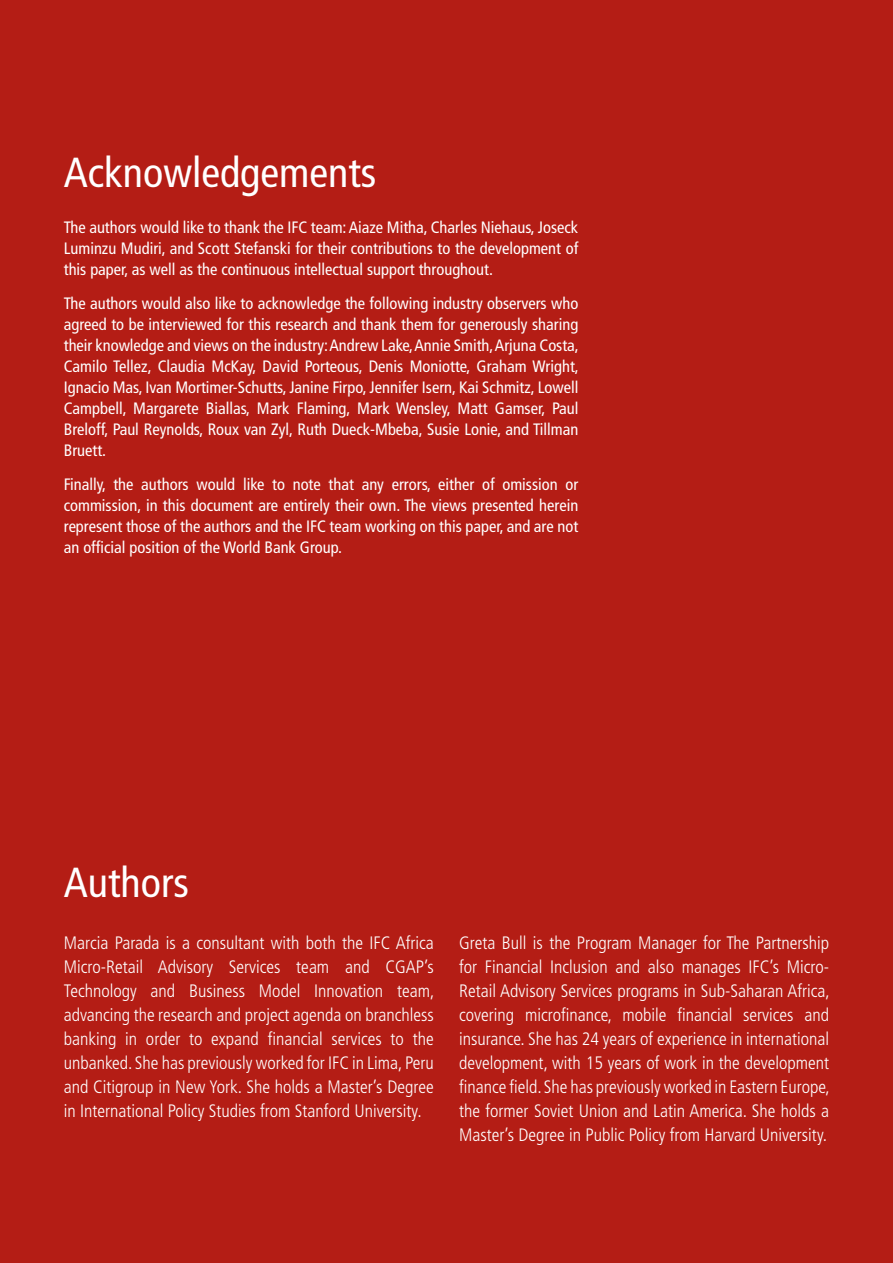
<style>
.page{position:relative;width:893px;height:1263px;background:#b41d15}
.page>*{position:absolute;margin:0;border:0;box-sizing:border-box;transform-origin:0 0}
.Heading_1{font:condensed 42px "Frutiger";color:#fff}
.main_body{font:300 condensed 18px/24px "Frutiger";color:#fff;text-align:justify}
.SIDE{font:condensed 16.5px/21px "Frutiger";color:#fff;text-align:justify}
</style>
<div class="page">
<p class="Heading_1" style="left:64px;top:148px;width:314px">Acknowledgements</p>
<p class="SIDE" style="left:64px;top:217px;width:516px">The authors would like to thank the IFC team: Aiaze Mitha, Charles Niehaus, Joseck Luminzu Mudiri, and Scott Stefanski for their contributions to the development of this paper, as well as the continuous intellectual support throughout.</p>
<p class="SIDE" style="left:64px;top:293px;width:517px">The authors would also like to acknowledge the following industry observers who agreed to be interviewed for this research and thank them for generously sharing their knowledge and views on the industry: Andrew Lake, Annie Smith, Arjuna Costa, Camilo Tellez, Claudia McKay, David Porteous, Denis Moniotte, Graham Wright, Ignacio Mas, Ivan Mortimer-Schutts, Janine Firpo, Jennifer Isern, Kai Schmitz, Lowell Campbell, Margarete Biallas, Mark Flaming, Mark Wensley, Matt Gamser, Paul Breloff, Paul Reynolds, Roux van Zyl, Ruth Dueck-Mbeba, Susie Lonie, and Tillman Bruett.</p>
<p class="SIDE" style="left:64px;top:474px;width:516px">Finally, the authors would like to note that any errors, either of omission or commission, in this document are entirely their own. The views presented herein represent those of the authors and the IFC team working on this paper, and are not an official position of the World Bank Group.</p>
<p class="Heading_1" style="left:64px;top:858px;width:127px">Authors</p>
<p class="main_body" style="left:64px;top:931px;width:372px">Marcia Parada is a consultant with both the IFC Africa Micro-Retail Advisory Services team and CGAP’s Technology and Business Model Innovation team, advancing the research and project agenda on branchless banking in order to expand financial services to the unbanked. She has previously worked for IFC in Lima, Peru and Citigroup in New York. She holds a Master’s Degree in International Policy Studies from Stanford University.</p>
<p class="main_body" style="left:459px;top:931px;width:372px">Greta Bull is the Program Manager for The Partnership for Financial Inclusion and also manages IFC’s Micro-Retail Advisory Services programs in Sub-Saharan Africa, covering microfinance, mobile financial services and insurance. She has 24 years of experience in international development, with 15 years of work in the development finance field. She has previously worked in Eastern Europe, the former Soviet Union and Latin America. She holds a Master’s Degree in Public Policy from Harvard University.</p>
</div>
